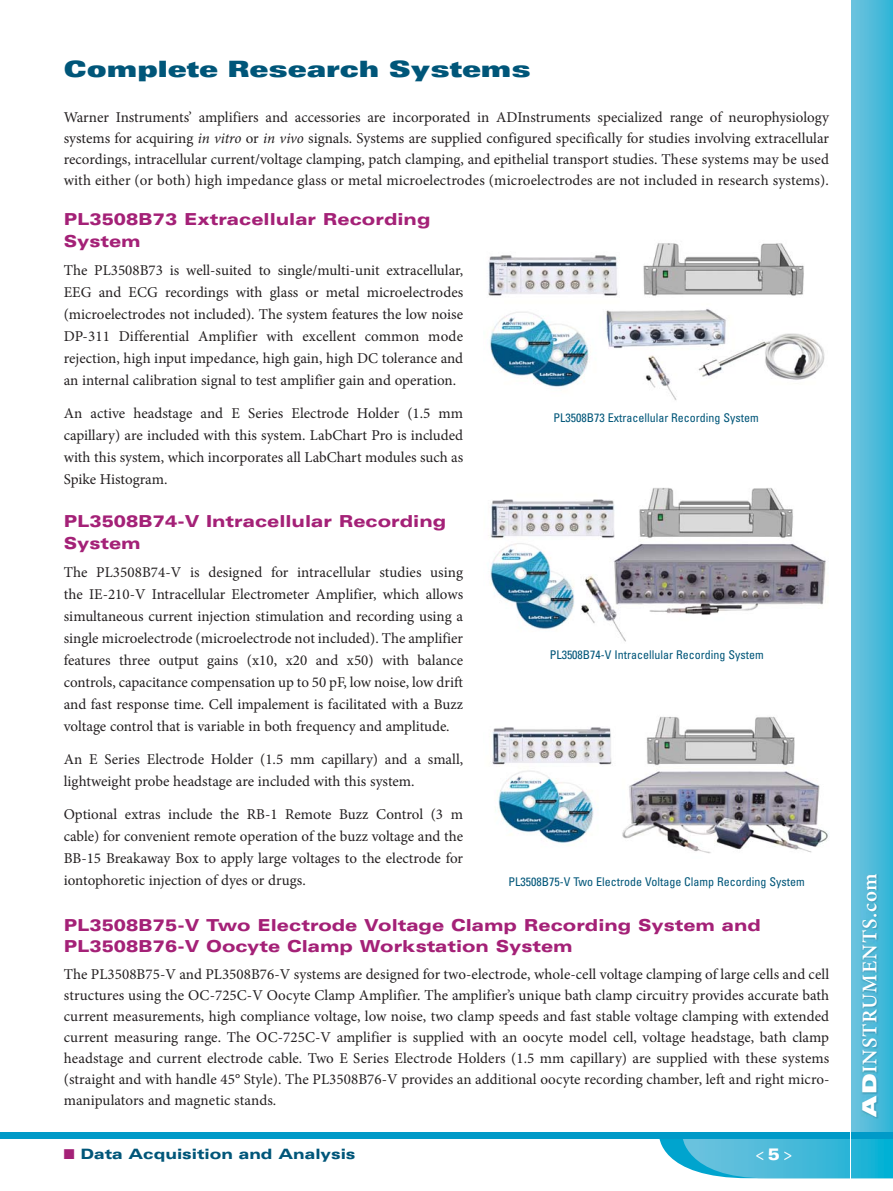
<style>
.page{position:relative;width:893px;height:1191px;background:#fff}
.page>*{position:absolute;margin:0;border:0;box-sizing:border-box;transform-origin:0 0}
.t1{font:22.5px "Univers LT Std X Black Ex";color:#005679}
.t2{font:600 21px "Minion Pro";letter-spacing:.04em;color:#fff}
.t3{font:900 expanded 16.5px/22px "Univers LT Std";color:#a42177}
.t4{font:condensed 16.5px "Univers LT Std";color:#fff}
.t5{font:15px/22px "Minion Pro";color:#231f20;text-align:justify}
.t6{font:900 expanded 14.25px "Univers LT Std";color:#005679}
.t7{font:condensed 12px "Univers LT Std";color:#005679}
.s1{font-style:italic}
.s2{color:#a42177}
.s3{font-weight:900;font-stretch:expanded}
.s4{font-family:"Univers LT Std X Black Ex";font-weight:400;font-size:19.5px}
</style>
<div class="page">
<svg style="left:851px;top:0;width:42px;height:1132px;background:#4fbbda"></svg>
<svg style="left:659px;top:1138px;width:234px;height:40px;background:#47bbda"></svg>
<div style="left:0;top:1132px;width:893px;height:6px;background:#009ac8"></div>
<img style="left:861px;top:874px;width:18px;height:244px">
<hr style="left:850px;top:0;width:1px;height:1190px;background:#fff">
<img style="left:490px;top:488px;width:336px;height:154px">
<img style="left:492px;top:716px;width:337px;height:138px">
<img style="left:488px;top:243px;width:337px;height:157px">
<h1 class="t1" style="left:64px;top:59px;width:468px">Complete Research Systems</h1>
<p class="t5" style="left:64px;top:107px;width:767px;line-height:21px">Warner Instruments’ amplifiers and accessories are incorporated in ADInstruments specialized range of neurophysiology systems for acquiring <span class="s1">in vitro</span> or <span class="s1">in vivo</span> signals. Systems are supplied configured specifically for studies involving extracellular recordings, intracellular current/voltage clamping, patch clamping, and epithelial transport studies. These systems may be used with either (or both) high impedance glass or metal microelectrodes (microelectrodes are not included in research systems).</p>
<p class="t3" style="left:64px;top:209px;width:368px">PL3508B73 Extracellular Recording<br>System</p>
<p class="t5" style="left:64px;top:260px;width:401px">The PL3508B73 is well-suited to single/multi-unit extracellular, EEG and ECG recordings with glass or metal microelectrodes (microelectrodes not included). The system features the low noise DP-311 Differential Amplifier with excellent common mode rejection, high input impedance, high gain, high DC tolerance and an internal calibration signal to test amplifier gain and operation.</p>
<p class="t5" style="left:64px;top:403px;width:401px">An active headstage and E Series Electrode Holder (1.5 mm capillary) are included with this system. LabChart Pro is included with this system, which incorporates all LabChart modules such as Spike Histogram.</p>
<p class="t3" style="left:64px;top:511px;width:384px">PL3508B74-V Intracellular Recording<br>System</p>
<p class="t5" style="left:64px;top:562px;width:401px">The PL3508B74-V is designed for intracellular studies using the IE-210-V Intracellular Electrometer Amplifier, which allows simultaneous current injection stimulation and recording using a single microelectrode (microelectrode not included). The amplifier features three output gains (x10, x20 and x50) with balance controls, capacitance compensation up to 50 pF, low noise, low drift and fast response time. Cell impalement is facilitated with a Buzz voltage control that is variable in both frequency and amplitude.</p>
<p class="t5" style="left:64px;top:749px;width:401px">An E Series Electrode Holder (1.5 mm capillary) and a small, lightweight probe headstage are included with this system.</p>
<p class="t5" style="left:64px;top:804px;width:401px">Optional extras include the RB-1 Remote Buzz Control (3 m cable) for convenient remote operation of the buzz voltage and the BB-15 Breakaway Box to apply large voltages to the electrode for iontophoretic injection of dyes or drugs.</p>
<p class="t7" style="left:553px;top:412px;width:207px">PL3508B73 Extracellular Recording System</p>
<p class="t7" style="left:550px;top:649px;width:216px">PL3508B74-V Intracellular Recording System</p>
<p class="t7" style="left:509px;top:876px;width:298px">PL3508B75-V Two Electrode Voltage Clamp Recording System</p>
<p class="t3" style="left:64px;top:915px;width:699px;line-height:21px">PL3508B75-V Two Electrode Voltage Clamp Recording System and<br>PL3508B76-V Oocyte Clamp Workstation System</p>
<p class="t5" style="left:64px;top:965px;width:767px;line-height:21px">The PL3508B75-V and PL3508B76-V systems are designed for two-electrode, whole-cell voltage clamping of large cells and cell structures using the OC-725C-V Oocyte Clamp Amplifier. The amplifier’s unique bath clamp circuitry provides accurate bath current measurements, high compliance voltage, low noise, two clamp speeds and fast stable voltage clamping with extended current measuring range. The OC-725C-V amplifier is supplied with an oocyte model cell, voltage headstage, bath clamp headstage and current electrode cable. Two E Series Electrode Holders (1.5 mm capillary) are supplied with these systems (straight and with handle 45° Style). The PL3508B76-V provides an additional oocyte recording chamber, left and right micro&shy;manipulators and magnetic stands.</p>
<p class="t6" style="left:64px;top:1147px;width:293px"><span class="s2">■</span> Data Acquisition and Analysis</p>
<p class="t4" style="left:756px;top:1146px;width:38px">&lt; <span class="s3">5</span> &gt;</p>
<h2 class="t2" style="left:861px;top:1116px;width:245px;rotate:-90deg"><span class="s4">AD</span>INSTRUMENTS.com</h2>
</div>
